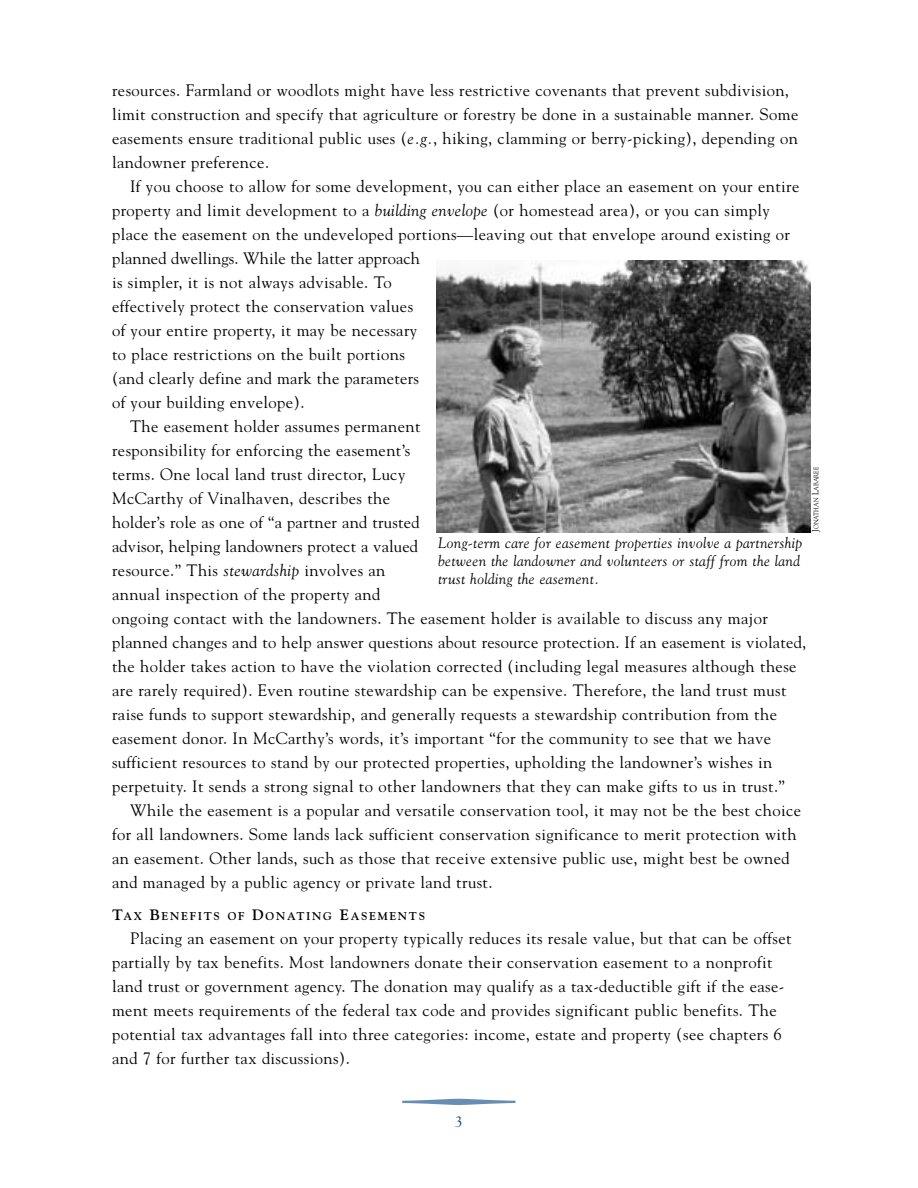
<style>
.page{position:relative;width:918px;height:1188px;background:#fff}
.page>*{position:absolute;margin:0;border:0;box-sizing:border-box;transform-origin:0 0}
.t1{font:16.5px/24px "Goudy";letter-spacing:.025em;color:#000}
.t2{font:16.5px "Goudy";letter-spacing:.005em;color:#000}
.t3{font:italic 15px/18px "Goudy";letter-spacing:.025em;color:#000}
.t4{font:15px "Goudy";color:#004182}
.t5{font:700 11.25px "Goudy";letter-spacing:.15em;color:#000}
.t6{font:6.75px "Goudy";color:#000;scale:.9 1}
.s1{font-style:italic}
.s2{font-size:15px}
.s3{font-size:9px}
</style>
<div class="page">
<img style="left:437px;top:261px;width:373px;height:271px">
<p class="t1" style="left:112px;top:80px;width:688px">resources. Farmland or woodlots might have less restrictive covenants that prevent subdivision, limit construction and specify that agriculture or forestry be done in a sustainable manner. Some easements ensure traditional public uses (<span class="s1">e.g.</span>, hiking, clamming or berry-picking), depending on landowner preference.</p>
<p class="t1" style="left:130px;top:176px;width:671px">If you choose to allow for some development, you can either place an easement on your entire</p>
<p class="t1" style="left:112px;top:200px;width:659px">property and limit development to a <span class="s1">building envelope</span> (or homestead area), or you can simply</p>
<p class="t1" style="left:112px;top:224px;width:679px">place the easement on the undeveloped portions—leaving out that envelope around existing or</p>
<p class="t2" style="left:112px;top:252px;width:310px">planned dwellings. While the latter approach</p>
<p class="t1" style="left:112px;top:272px;width:281px">is simpler, it is not always advisable. To</p>
<p class="t1" style="left:112px;top:296px;width:303px">effectively protect the conservation values</p>
<p class="t1" style="left:112px;top:320px;width:307px">of your entire property, it may be necessary</p>
<p class="t1" style="left:112px;top:344px;width:294px">to place restrictions on the built portions</p>
<p class="t1" style="left:112px;top:368px;width:308px">(and clearly define and mark the parameters</p>
<p class="t1" style="left:112px;top:392px;width:194px">of your building envelope).</p>
<p class="t1" style="left:130px;top:416px;width:292px">The easement holder assumes permanent</p>
<p class="t1" style="left:112px;top:440px;width:300px">responsibility for enforcing the easement’s</p>
<p class="t1" style="left:112px;top:464px;width:295px">terms. One local land trust director, Lucy</p>
<p class="t1" style="left:112px;top:488px;width:280px">McCarthy of Vinalhaven, describes the</p>
<p class="t1" style="left:112px;top:512px;width:309px">holder’s role as one of “a partner and trusted</p>
<p class="t1" style="left:112px;top:536px;width:308px">advisor, helping landowners protect a valued</p>
<p class="t1" style="left:112px;top:560px;width:275px">resource.” This <span class="s1">stewardship</span> involves an</p>
<p class="t1" style="left:112px;top:584px;width:270px">annual inspection of the property and</p>
<p class="t1" style="left:112px;top:608px;width:657px">ongoing contact with the landowners. The easement holder is available to discuss any major</p>
<p class="t1" style="left:112px;top:632px;width:696px">planned changes and to help answer questions about resource protection. If an easement is violated,</p>
<p class="t1" style="left:112px;top:656px;width:686px">the holder takes action to have the violation corrected (including legal measures although these</p>
<p class="t1" style="left:112px;top:680px;width:676px">are rarely required). Even routine stewardship can be expensive. Therefore, the land trust must</p>
<p class="t1" style="left:112px;top:704px;width:666px">raise funds to support stewardship, and generally requests a stewardship contribution from the</p>
<p class="t1" style="left:112px;top:728px;width:661px">easement donor. In McCarthy’s words, it’s important “for the community to see that we have</p>
<p class="t1" style="left:112px;top:752px;width:662px">sufficient resources to stand by our protected properties, upholding the landowner’s wishes in</p>
<p class="t1" style="left:112px;top:776px;width:674px">perpetuity. It sends a strong signal to other landowners that they can make gifts to us in trust.”</p>
<p class="t1" style="left:130px;top:800px;width:673px">While the easement is a popular and versatile conservation tool, it may not be the best choice</p>
<p class="t1" style="left:112px;top:824px;width:686px">for all landowners. Some lands lack sufficient conservation significance to merit protection with</p>
<p class="t1" style="left:112px;top:848px;width:679px">an easement. Other lands, such as those that receive extensive public use, might best be owned</p>
<p class="t1" style="left:112px;top:872px;width:382px">and managed by a public agency or private land trust.</p>
<p class="t5" style="left:112px;top:912px;width:314px"><span class="s2">T</span>AX <span class="s2">B</span>ENEFITS OF <span class="s2">D</span>ONATING <span class="s2">E</span>ASEMENTS</p>
<p class="t1" style="left:112px;top:928px;width:681px;text-indent:18px">Placing an easement on your property typically reduces its resale value, but that can be offset partially by tax benefits. Most landowners donate their conservation easement to a nonprofit land trust or government agency. The donation may qualify as a tax-deductible gift if the ease&shy;ment meets requirements of the federal tax code and provides significant public benefits. The potential tax advantages fall into three categories: income, estate and property (see chapters 6 and 7 for further tax discussions).</p>
<p class="t6" style="left:813px;top:532px;width:74px;rotate:-90deg"><span class="s3">J</span>ONATHAN <span class="s3">L</span>ABAREE</p>
<p class="t3" style="left:438px;top:535px;width:366px">Long-term care for easement properties involve a partnership between the landowner and volunteers or staff from the land trust holding the easement.</p>
<p class="t4" style="left:455px;top:1116px;width:9px">3</p>
</div>
